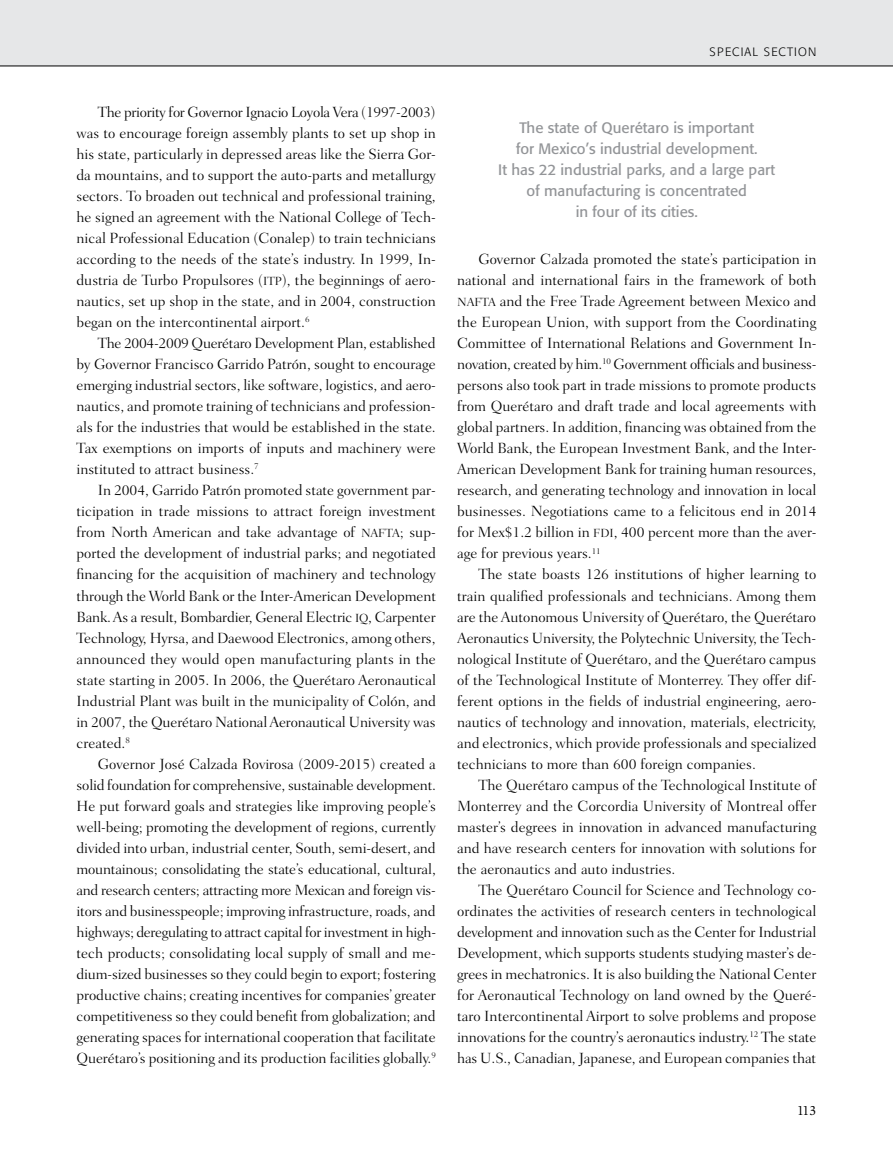
<style>
.page{position:relative;width:893px;height:1149px;background:#fff}
.page>*{position:absolute;margin:0;border:0;box-sizing:border-box;transform-origin:0 0}
.t1{font:300 15px/21px "Fairfield LH";color:#000;text-align:justify}
.t2{font:15px/21px "Formata";color:#939598;text-align:center}
.t3{font:13.5px "Slimbach";color:#000}
.t4{font:300 12px "Formata";letter-spacing:.1em;color:#000}
.s1{font-family:"Fairfield LH Light SC800";font-weight:400;font-size:12px}
</style>
<div class="page">
<div style="left:0;top:0;width:893px;height:66px;background:#e6e7e8"></div>
<p class="t1" style="left:77px;top:102px;width:361px;text-indent:21px">The priority for Governor Ignacio Loyola Vera (1997-2003) was to encourage foreign assembly plants to set up shop in his state, particularly in depressed areas like the Sierra Gor&shy;da mountains, and to support the auto-parts and metallurgy sectors. To broaden out technical and professional training, he signed an agreement with the National College of Tech&shy;nical Professional Education (Conalep) to train technicians according to the needs of the state’s industry. In 1999, In&shy;dustria de Turbo Propulsores (<span class="s1">ITP</span>), the beginnings of aero&shy;nautics, set up shop in the state, and in 2004, construction began on the intercontinental airport.<sup>6</sup></p>
<p class="t1" style="left:77px;top:333px;width:361px;text-indent:21px">The 2004-2009 Querétaro Development Plan, established by Governor Francisco Garrido Patrón, sought to encourage emerging industrial sectors, like software, logistics, and aero&shy;nautics, and promote training of technicians and profession&shy;als for the industries that would be established in the state.<br>Tax exemptions on imports of inputs and machinery were instituted to attract business.<sup>7</sup></p>
<p class="t1" style="left:77px;top:480px;width:361px;text-indent:21px">In 2004, Garrido Patrón promoted state government par&shy;ticipation in trade missions to attract foreign investment from North American and take advantage of <span class="s1">NAFTA</span>; sup&shy;ported the development of industrial parks; and negotiated financing for the acquisition of machinery and technology through the World Bank or the Inter-American Development Bank. As a result, Bombardier, General Electric <span class="s1">IQ</span> , Carpenter Technology, Hyrsa, and Daewood Electronics, among others, announced they would open manufacturing plants in the state starting in 2005. In 2006, the Querétaro Aeronautical Industrial Plant was built in the municipality of Colón, and in 2007, the Querétaro National Aeronautical University was created.<sup>8</sup></p>
<p class="t1" style="left:77px;top:753px;width:361px;text-indent:21px">Governor José Calzada Rovirosa (2009-2015) created a solid foundation for comprehensive, sustainable development.<br>He put forward goals and strategies like improving people’s well-being; promoting the development of regions, currently divided into urban, industrial center, South, semi-desert, and mountainous; consolidating the state’s educational, cultural, and research centers; attracting more Mexican and foreign vis&shy;itors and businesspeople; improving infrastructure, roads, and highways; deregulating to attract capital for investment in high&shy;tech products; consolidating local supply of small and me&shy;dium-sized businesses so they could begin to export; fostering productive chains; creating incentives for companies’ greater competitiveness so they could benefit from globalization; and generating spaces for international cooperation that facilitate Querétaro’s positioning and its production facilities globally.<sup>9</sup></p>
<p class="t4" style="left:710px;top:45px;width:108px">SPECIAL SECTION</p>
<p class="t2" style="left:498px;top:117px;width:278px">The state of Querétaro is important<br>for Mexico’s industrial development.<br>It has 22 industrial parks, and a large part of manufacturing is concentrated<br>in four of its cities.</p>
<p class="t1" style="left:457px;top:249px;width:361px;text-indent:21px">Governor Calzada promoted the state’s participation in national and international fairs in the framework of both <span class="s1">NAFTA</span> and the Free Trade Agreement between Mexico and the European Union, with support from the Coordinating Committee of International Relations and Government In&shy;novation, created by him.<sup>10</sup> Government officials and business&shy;persons also took part in trade missions to promote products from Querétaro and draft trade and local agreements with global partners. In addition, financing was obtained from the World Bank, the European Investment Bank, and the Inter-American Development Bank for training human resources, research, and generating technology and innovation in local businesses. Negotiations came to a felicitous end in 2014 for Mex$1.2 billion in <span class="s1">FDI</span>, 400 percent more than the aver&shy;age for previous years.<sup>11</sup></p>
<p class="t1" style="left:457px;top:564px;width:361px;text-indent:21px">The state boasts 126 institutions of higher learning to train qualified professionals and technicians. Among them are the Autonomous University of Querétaro, the Querétaro Aeronautics University, the Polytechnic University, the Tech&shy;nological Institute of Querétaro, and the Querétaro campus of the Technological Institute of Monterrey. They offer dif&shy;ferent options in the fields of industrial engineering, aero&shy;nautics of technology and innovation, materials, electricity, and electronics, which provide professionals and specialized technicians to more than 600 foreign companies.</p>
<p class="t1" style="left:457px;top:774px;width:361px;text-indent:21px">The Querétaro campus of the Technological Institute of Monterrey and the Corcordia University of Montreal offer master’s degrees in innovation in advanced manufacturing and have research centers for innovation with solutions for the aeronautics and auto industries.</p>
<p class="t1" style="left:457px;top:879px;width:361px;text-indent:21px">The Querétaro Council for Science and Technology co&shy;ordinates the activities of research centers in technological development and innovation such as the Center for Industrial Development, which supports students studying master’s de&shy;grees in mechatronics. It is also building the National Center for Aeronautical Technology on land owned by the Queré&shy;taro Intercontinental Airport to solve problems and propose innovations for the country’s aeronautics industry.<sup>12</sup> The state has U.S., Canadian, Japanese, and European companies that</p>
<p class="t3" style="left:797px;top:1102px;width:21px">113</p>
</div>
